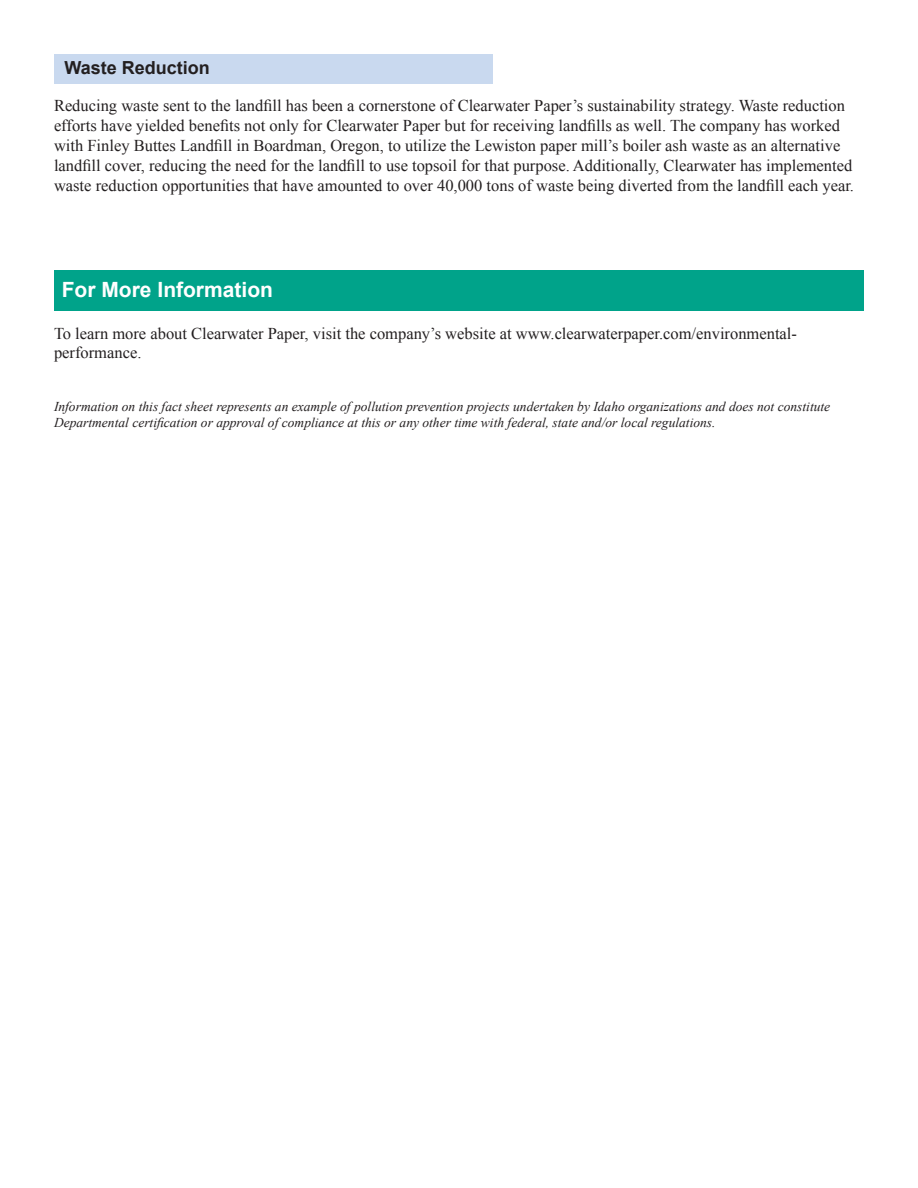
<style>
.page{position:relative;width:918px;height:1188px;background:#fff}
.page>*{position:absolute;margin:0;border:0;box-sizing:border-box;transform-origin:0 0}
.t1{font:700 21px "Arial";color:#fff}
.t2{font:700 18px "Arial";color:#231f20}
.t3{font:16.5px/19.8px "Times New Roman";color:#231f20}
.t4{font:italic 13.5px/16.2px "Times New Roman";color:#231f20}
</style>
<div class="page">
<div style="left:54px;top:270px;width:810px;height:40px;background:#00a38a"></div>
<div style="left:54px;top:54px;width:439px;height:30px;background:#c9d9ef"></div>
<p class="t2" style="left:64px;top:56px;width:147px">Waste Reduction</p>
<p class="t3" style="left:54px;top:96px;width:802px">Reducing waste sent to the landfill has been a cornerstone of Clearwater Paper’s sustainability strategy. Waste reduction efforts have yielded benefits not only for Clearwater Paper but for receiving landfills as well. The company has worked with Finley Buttes Landfill in Boardman, Oregon, to utilize the Lewiston paper mill’s boiler ash waste as an alternative landfill cover, reducing the need for the landfill to use topsoil for that purpose. Additionally, Clearwater has implemented waste reduction opportunities that have amounted to over 40,000 tons of waste being diverted from the landfill each year.</p>
<p class="t1" style="left:62px;top:275px;width:213px">For More Information</p>
<p class="t3" style="left:54px;top:323px;width:745px">To learn more about Clearwater Paper, visit the company’s website at www.clearwaterpaper.com/environmental&shy;performance.</p>
<p class="t4" style="left:54px;top:398px;width:778px">Information on this fact sheet represents an example of pollution prevention projects undertaken by Idaho organizations and does not constitute<br>Departmental certification or approval of compliance at this or any other time with federal, state and/or local regulations.</p>
</div>
